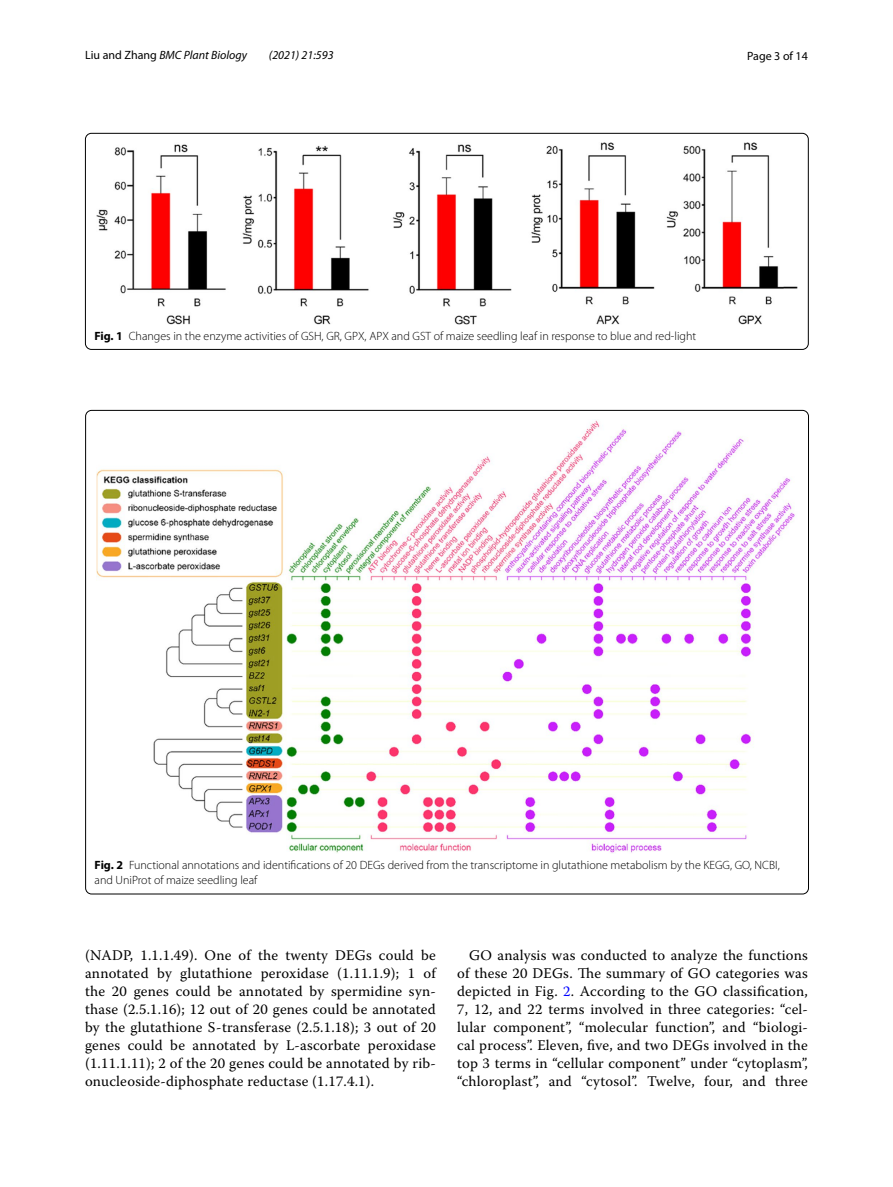
<style>
.page{position:relative;width:893px;height:1187px;background:#fff}
.page>*{position:absolute;margin:0;border:0;box-sizing:border-box;transform-origin:0 0}
.t1{font:14.7px/18px "Warnock Pro";letter-spacing:.015em;color:#000;text-align:justify}
.t2{font:300 12px/15px "Myriad Pro";color:#000}
.t3{font:italic 12px "Myriad Pro";color:#000}
.t4{font:12px "Myriad Pro";color:#000}
.s1{font-style:normal}
.s2{font-weight:700}
.s3{color:#00f}
</style>
<div class="page">
<img style="left:97px;top:142px;width:700px;height:182px">
<div style="left:85px;top:133px;width:723px;height:216px;border:1px solid #000;border-radius:6px"></div>
<img style="left:97px;top:420px;width:698px;height:433px">
<p class="t3" style="left:85px;top:48px;width:164px"><span class="s1">Liu and Zhang</span> BMC Plant Biology</p>
<p class="t3" style="left:269px;top:48px;width:66px">(2021) 21:593</p>
<p class="t4" style="left:747px;top:48px;width:62px">Page 3 of 14</p>
<p class="t2" style="left:94px;top:328px;width:603px"><span class="s2">Fig. 1</span> Changes in the enzyme activities of GSH, GR, GPX, APX and GST of maize seedling leaf in response to blue and red-light</p>
<p class="t2" style="left:95px;top:857px;width:687px"><span class="s2">Fig. 2</span> Functional annotations and identifications of 20 DEGs derived from the transcriptome in glutathione metabolism by the KEGG, GO, NCBI, and UniProt of maize seedling leaf</p>
<p class="t1" style="left:85px;top:946px;width:352px">(NADP, 1.1.1.49). One of the twenty DEGs could be annotated by glutathione peroxidase (1.11.1.9); 1 of the 20 genes could be annotated by spermidine syn&shy;thase (2.5.1.16); 12 out of 20 genes could be annotated by the glutathione S-transferase (2.5.1.18); 3 out of 20 genes could be annotated by L-ascorbate peroxidase (1.11.1.11); 2 of the 20 genes could be annotated by rib&shy;onucleoside-diphosphate reductase (1.17.4.1).</p>
<p class="t1" style="left:457px;top:946px;width:352px;text-indent:12px">GO analysis was conducted to analyze the functions of these 20 DEGs. The summary of GO categories was depicted in Fig. <span class="s3">2</span>. According to the GO classification, 7, 12, and 22 terms involved in three categories: “cel&shy;lular component”, “molecular function”, and “biologi&shy;cal process”. Eleven, five, and two DEGs involved in the top 3 terms in “cellular component” under “cytoplasm”, “chloroplast”, and “cytosol”. Twelve, four, and three</p>
</div>
